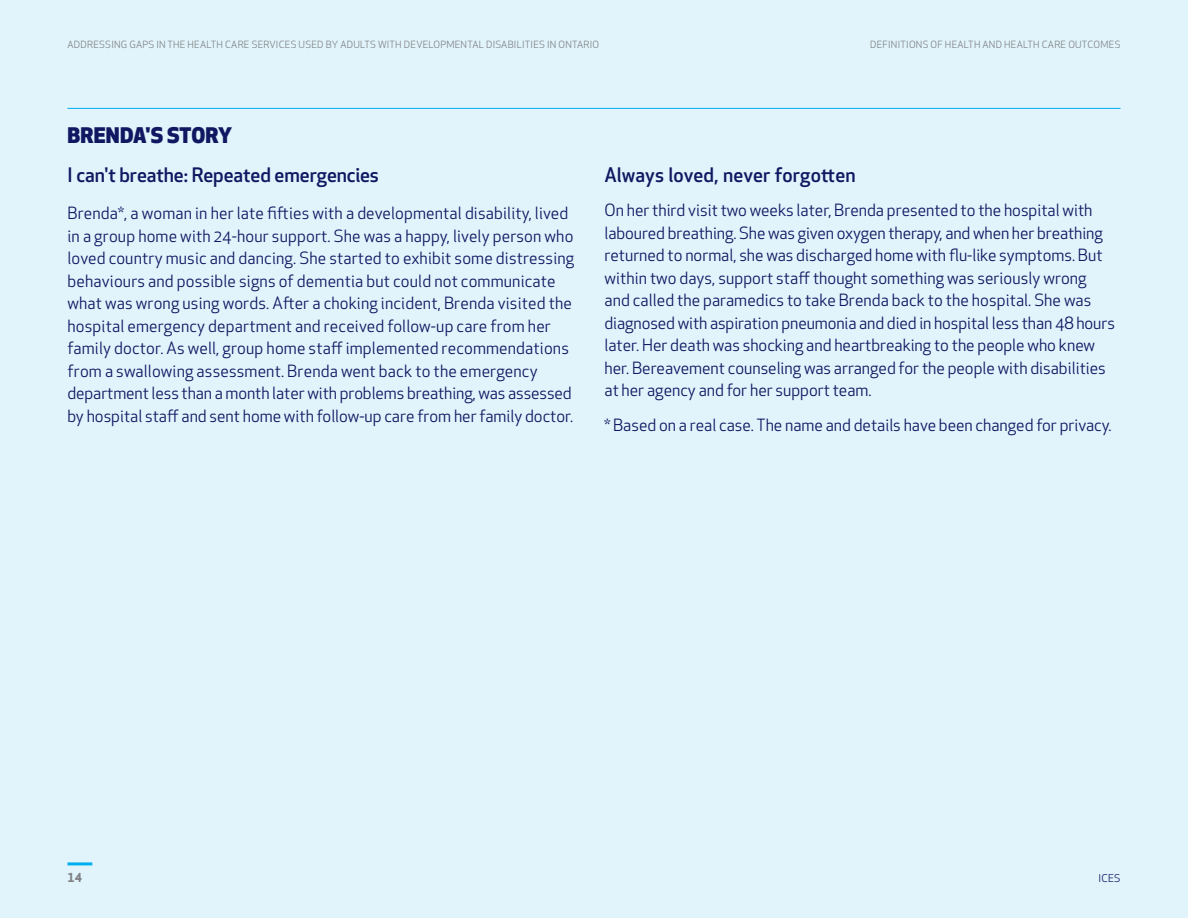
<style>
.page{position:relative;width:1188px;height:918px;background:#e1f4fc}
.page>*{position:absolute;margin:0;border:0;box-sizing:border-box;transform-origin:0 0}
.Aside_head{font:800 21px "Apex New";letter-spacing:.005em;color:#121761}
.Subhead_2_No_Rules{font:500 19.5px "Apex New";letter-spacing:-.005em;color:#121761}
.Aside_Story{font:500 19.5px "Apex New";letter-spacing:.005em;color:#121761}
.Aside_Story-2{font:16.5px/22.5px "Apex New";color:#121761}
.t1{font:700 12px "Apex New";color:#808285}
.t2{font:10.5px "Apex New";color:#121761}
.t3{font:9.75px "Apex New";letter-spacing:.025em;color:#808285}
</style>
<div class="page">
<hr style="left:68px;top:108px;width:1052px;height:1px;background:#00aeef">
<hr style="left:68px;top:862px;width:24px;height:3px;background:#00aeef">
<p class="t3" style="left:68px;top:38px;width:533px">ADDRESSING GAPS IN THE HEALTH CARE SERVICES USED BY ADULTS WITH DEVELOPMENTAL DISABILITIES IN ONTARIO</p>
<p class="t3" style="left:870px;top:38px;width:252px">DEFINITIONS OF HEALTH AND HEALTH CARE OUTCOMES</p>
<p class="Aside_head" style="left:68px;top:120px;width:166px">BRENDA'S STORY</p>
<p class="Subhead_2_No_Rules" style="left:68px;top:161px;width:313px">I can't breathe: Repeated emergencies</p>
<p class="Aside_Story-2" style="left:68px;top:202px;width:508px">Brenda*, a woman in her late fifties with a developmental disability, lived in a group home with 24-hour support. She was a happy, lively person who loved country music and dancing. She started to exhibit some distressing behaviours and possible signs of dementia but could not communicate what was wrong using words. After a choking incident, Brenda visited the hospital emergency department and received follow-up care from her family doctor. As well, group home staff implemented recommendations from a swallowing assessment. Brenda went back to the emergency department less than a month later with problems breathing, was assessed by hospital staff and sent home with follow-up care from her family doctor.</p>
<p class="Aside_Story" style="left:604px;top:161px;width:253px">Always loved, never forgotten</p>
<p class="Aside_Story-2" style="left:604px;top:199px;width:512px">On her third visit two weeks later, Brenda presented to the hospital with laboured breathing. She was given oxygen therapy, and when her breathing returned to normal, she was discharged home with flu-like symptoms. But within two days, support staff thought something was seriously wrong and called the paramedics to take Brenda back to the hospital. She was diagnosed with aspiration pneumonia and died in hospital less than 48 hours later. Her death was shocking and heartbreaking to the people who knew her. Bereavement counseling was arranged for the people with disabilities at her agency and for her support team.</p>
<p class="Aside_Story-2" style="left:604px;top:413px;width:509px">* Based on a real case. The name and details have been changed for privacy.</p>
<p class="t1" style="left:68px;top:869px;width:16px">14</p>
<p class="t2" style="left:1098px;top:871px;width:24px">ICES</p>
</div>
